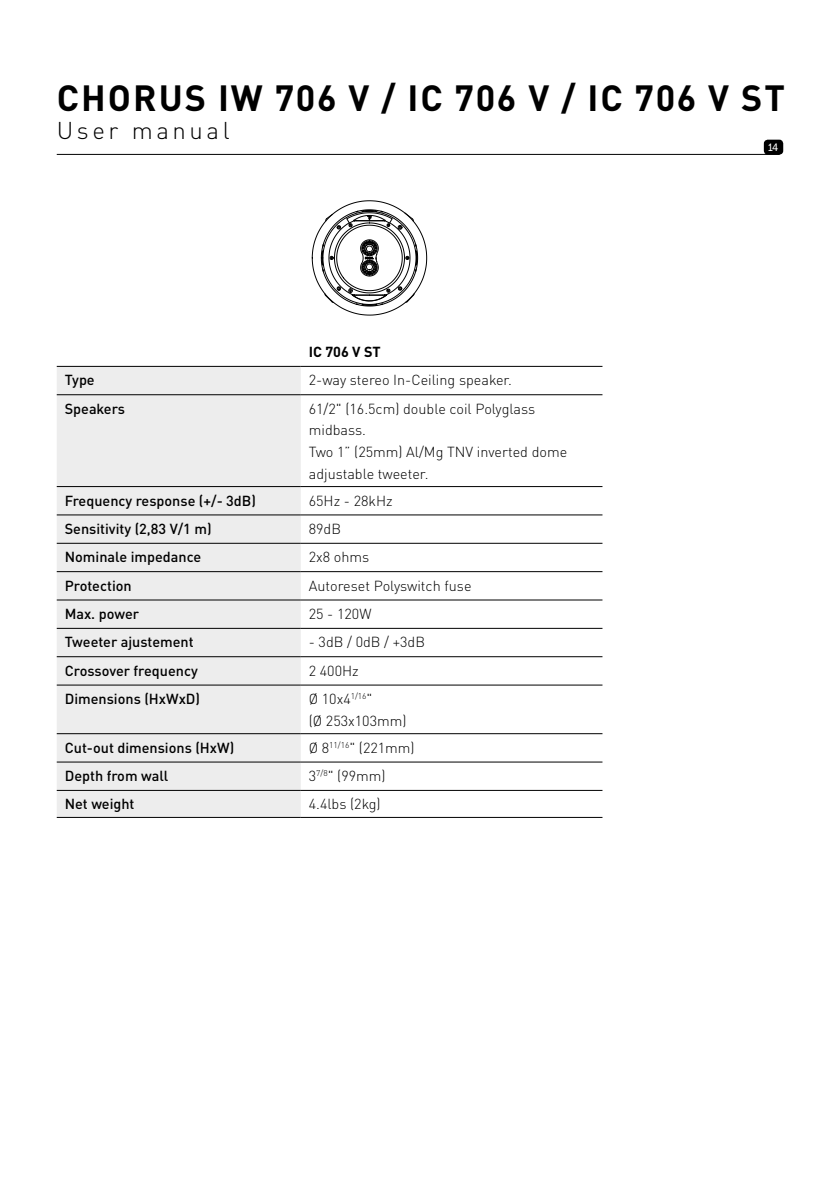
<style>
.page{position:relative;width:840px;height:1191px;background:#fff}
.page>*{position:absolute;margin:0;border:0;box-sizing:border-box;transform-origin:0 0}
.t1{font:700 36px "DINOT";letter-spacing:.055em;color:#000}
.t2{font:300 24px "DINOT";letter-spacing:.15em;color:#000}
.t3{font:300 14.4px/21.6px "DINOT";color:#000}
.t4{font:500 14.4px "DINOT";color:#000}
.t5{font:700 14.4px "DINOT";color:#000}
.t6{font:12px "Conduit ITC";color:#fff}
</style>
<div class="page">
<div style="left:763px;top:140px;width:19px;height:15px;background:#000;border-radius:4px"></div>
<hr style="left:57px;top:154px;width:722px;height:1px;background:#000">
<div style="left:57px;top:367px;width:243px;height:450px;background:#ededed"></div>
<hr style="left:57px;top:366px;width:243px;height:1px;background:#000">
<hr style="left:300px;top:366px;width:302px;height:1px;background:#000">
<hr style="left:57px;top:817px;width:243px;height:1px;background:#000">
<hr style="left:300px;top:817px;width:302px;height:1px;background:#000">
<hr style="left:300px;top:394px;width:302px;height:1px;background:#000">
<hr style="left:300px;top:486px;width:302px;height:1px;background:#000">
<hr style="left:57px;top:514px;width:243px;height:1px;background:#000">
<hr style="left:300px;top:514px;width:302px;height:1px;background:#000">
<hr style="left:57px;top:543px;width:243px;height:1px;background:#000">
<hr style="left:300px;top:543px;width:302px;height:1px;background:#000">
<hr style="left:57px;top:571px;width:243px;height:1px;background:#000">
<hr style="left:300px;top:571px;width:302px;height:1px;background:#000">
<hr style="left:57px;top:599px;width:243px;height:1px;background:#000">
<hr style="left:300px;top:599px;width:302px;height:1px;background:#000">
<hr style="left:57px;top:628px;width:243px;height:1px;background:#000">
<hr style="left:300px;top:628px;width:302px;height:1px;background:#000">
<hr style="left:57px;top:656px;width:243px;height:1px;background:#000">
<hr style="left:300px;top:656px;width:302px;height:1px;background:#000">
<hr style="left:57px;top:684px;width:243px;height:1px;background:#000">
<hr style="left:300px;top:684px;width:302px;height:1px;background:#000">
<hr style="left:57px;top:733px;width:243px;height:1px;background:#000">
<hr style="left:300px;top:733px;width:302px;height:1px;background:#000">
<hr style="left:57px;top:761px;width:243px;height:1px;background:#000">
<hr style="left:300px;top:761px;width:302px;height:1px;background:#000">
<hr style="left:57px;top:790px;width:243px;height:1px;background:#000">
<hr style="left:300px;top:790px;width:302px;height:1px;background:#000">
<hr style="left:57px;top:394px;width:243px;height:1px;background:#000">
<hr style="left:57px;top:486px;width:243px;height:1px;background:#000">
<svg style="left:311px;top:200px;width:116px;height:115px"></svg>
<h1 class="t1" style="left:57px;top:74px;width:729px">CHORUS IW 706 V / IC 706 V / IC 706 V ST</h1>
<h2 class="t2" style="left:57px;top:115px;width:174px">User manual</h2>
<p class="t5" style="left:308px;top:342px;width:73px">IC 706 V ST</p>
<p class="t4" style="left:65px;top:371px;width:31px">Type</p>
<p class="t3" style="left:308px;top:369px;width:205px">2-way stereo In-Ceiling speaker.</p>
<p class="t4" style="left:65px;top:399px;width:62px">Speakers</p>
<p class="t3" style="left:308px;top:397px;width:260px">61/2" (16.5cm) double coil Polyglass midbass.<br>Two 1” (25mm) Al/Mg TNV inverted dome adjustable tweeter.</p>
<p class="t4" style="left:65px;top:491px;width:193px">Frequency response (+/- 3dB)</p>
<p class="t3" style="left:308px;top:489px;width:85px">65Hz - 28kHz</p>
<p class="t4" style="left:65px;top:519px;width:148px">Sensitivity (2,83 V/1 m)</p>
<p class="t3" style="left:308px;top:518px;width:34px">89dB</p>
<p class="t4" style="left:65px;top:548px;width:138px">Nominale impedance</p>
<p class="t3" style="left:308px;top:546px;width:62px">2x8 ohms</p>
<p class="t4" style="left:65px;top:576px;width:68px">Protection</p>
<p class="t3" style="left:308px;top:574px;width:164px">Autoreset Polyswitch fuse</p>
<p class="t4" style="left:65px;top:604px;width:76px">Max. power</p>
<p class="t3" style="left:308px;top:603px;width:64px">25 - 120W</p>
<p class="t4" style="left:65px;top:633px;width:130px">Tweeter ajustement</p>
<p class="t3" style="left:308px;top:631px;width:118px">- 3dB / 0dB / +3dB</p>
<p class="t4" style="left:65px;top:661px;width:134px">Crossover frequency</p>
<p class="t3" style="left:308px;top:659px;width:51px">2 400Hz</p>
<p class="t4" style="left:65px;top:689px;width:137px">Dimensions (HxWxD)</p>
<p class="t3" style="left:308px;top:688px;width:99px">Ø 10x4<sup>1/16</sup>"<br>(Ø 253x103mm)</p>
<p class="t4" style="left:65px;top:738px;width:171px">Cut-out dimensions (HxW)</p>
<p class="t3" style="left:308px;top:736px;width:107px">Ø 8<sup>11/16</sup>" (221mm)</p>
<p class="t4" style="left:65px;top:766px;width:105px">Depth from wall</p>
<p class="t3" style="left:308px;top:765px;width:78px">3<sup>7/8</sup>" (99mm)</p>
<p class="t4" style="left:65px;top:795px;width:71px">Net weight</p>
<p class="t3" style="left:308px;top:793px;width:73px">4.4lbs (2kg)</p>
<p class="t6" style="left:767px;top:140px;width:12px">14</p>
</div>
